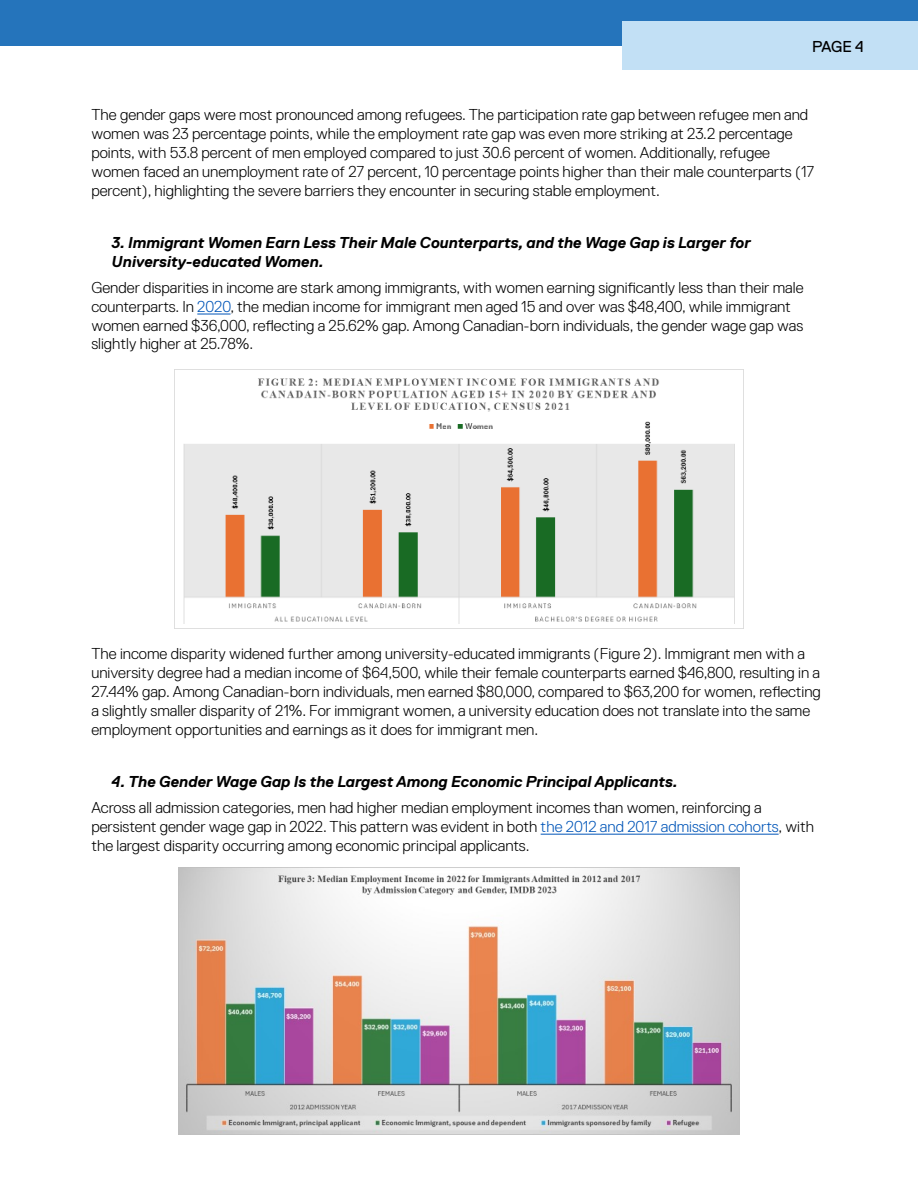
<style>
.page{position:relative;width:918px;height:1188px;background:#fff}
.page>*{position:absolute;margin:0;border:0;box-sizing:border-box;transform-origin:0 0}
.t1{font:300 15.75px/18.9px "Replica Std";color:#000}
.t2{font:italic 700 15.75px/18.9px "Replica Std";color:#000}
.t3{font:15.75px "Replica Std";color:#000}
.s1{color:#0055b8}
</style>
<div class="page">
<div style="left:0;top:0;width:918px;height:46px;background:#2574bb"></div>
<div style="left:622px;top:21px;width:296px;height:49px;background:#c2e0f5"></div>
<hr style="left:541px;top:834px;width:238px;height:1px;background:#0055b8">
<hr style="left:197px;top:314px;width:34px;height:1px;background:#0055b8">
<img style="left:175px;top:369px;width:568px;height:260px">
<img style="left:179px;top:868px;width:560px;height:266px">
<p class="t3" style="left:812px;top:38px;width:53px">PAGE 4</p>
<p class="t1" style="left:91px;top:105px;width:724px">The gender gaps were most pronounced among refugees. The participation rate gap between refugee men and women was 23 percentage points, while the employment rate gap was even more striking at 23.2 percentage points, with 53.8 percent of men employed compared to just 30.6 percent of women. Additionally, refugee women faced an unemployment rate of 27 percent, 10 percentage points higher than their male counterparts (17 percent), highlighting the severe barriers they encounter in securing stable employment.</p>
<p class="t2" style="left:112px;top:233px;width:641px">3. Immigrant Women Earn Less Their Male Counterparts, and the Wage Gap is Larger for<br>University-educated Women.</p>
<p class="t1" style="left:91px;top:278px;width:714px">Gender disparities in income are stark among immigrants, with women earning significantly less than their male counterparts. In <span class="s1">2020</span>, the median income for immigrant men aged 15 and over was $48,400, while immigrant women earned $36,000, reflecting a 25.62% gap. Among Canadian-born individuals, the gender wage gap was slightly higher at 25.78%.</p>
<p class="t1" style="left:91px;top:645px;width:731px">The income disparity widened further among university-educated immigrants (Figure 2). Immigrant men with a university degree had a median income of $64,500, while their female counterparts earned $46,800, resulting in a 27.44% gap. Among Canadian-born individuals, men earned $80,000, compared to $63,200 for women, reflecting a slightly smaller disparity of 21%. For immigrant women, a university education does not translate into the same employment opportunities and earnings as it does for immigrant men.</p>
<p class="t2" style="left:112px;top:772px;width:568px">4. The Gender Wage Gap Is the Largest Among Economic Principal Applicants.</p>
<p class="t1" style="left:91px;top:798px;width:724px">Across all admission categories, men had higher median employment incomes than women, reinforcing a persistent gender wage gap in 2022. This pattern was evident in both <span class="s1">the 2012 and 2017 admission cohorts</span>, with the largest disparity occurring among economic principal applicants.</p>
</div>
